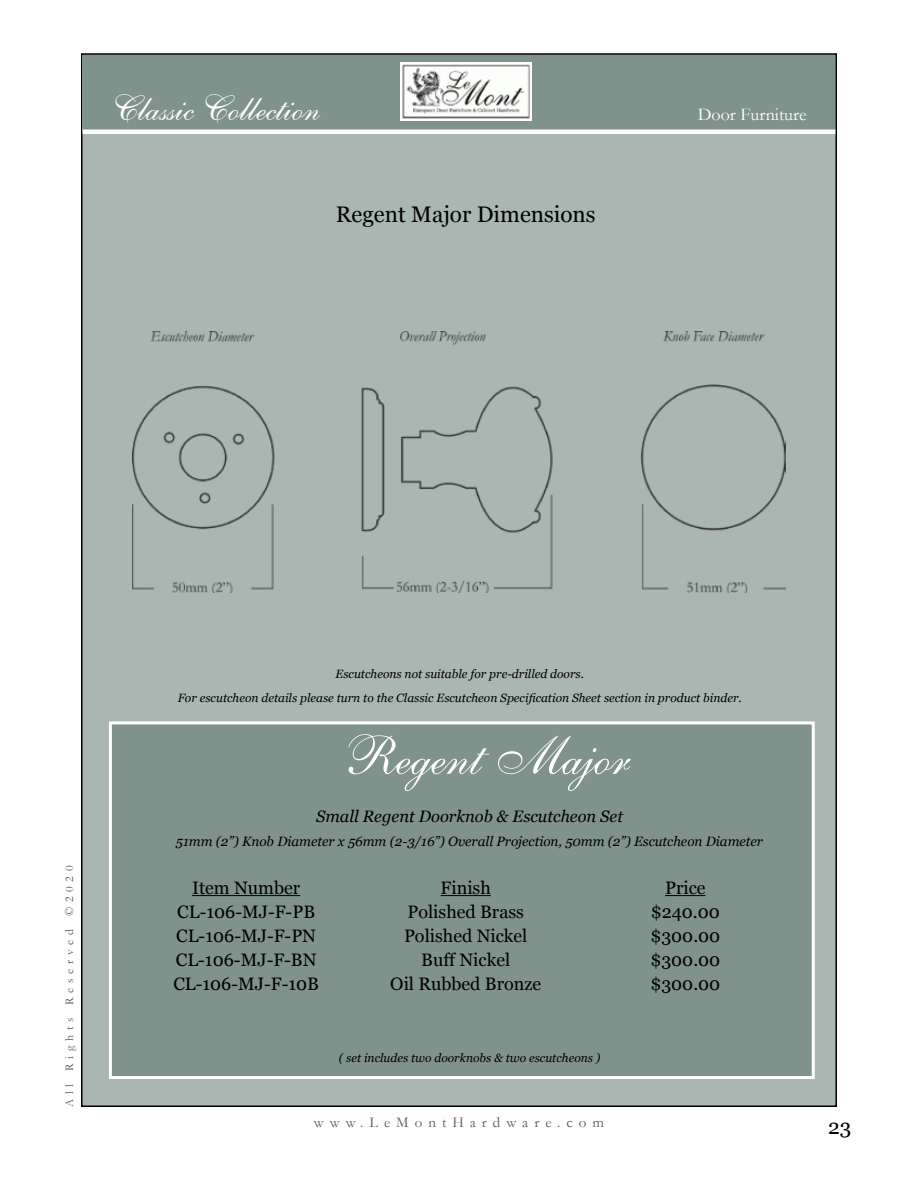
<style>
.page{position:relative;width:918px;height:1188px;background:#fff}
.page>*{position:absolute;margin:0;border:0;box-sizing:border-box;transform-origin:0 0}
.t1{font:54px "English 111 Vivace BT";color:#fff}
.t2{font:36px "English 111 Vivace BT";color:#fff}
.t3{font:22.5px "Georgia";color:#000}
.t4{font:21px "Georgia";color:#000101}
.t5{font:18px/24px "Georgia";color:#000;text-align:center}
.t6{font:18px "Garamond";color:#fff}
.t7{font:italic 16.5px "Georgia";color:#000}
.t8{font:15px "Garamond";letter-spacing:.4em;color:#58595b}
.t9{font:italic 13.5px "Georgia";color:#000}
.t10{font:italic 12px/24px "Georgia";color:#000;text-align:center}
.t11{font:12px "Garamond";letter-spacing:.4em;color:#58595b}
</style>
<div class="page">
<div style="left:82px;top:54px;width:754px;height:1052px;background:#a9b6b1"></div>
<div style="left:83px;top:55px;width:752px;height:76px;background:#7f928b"></div>
<hr style="left:83px;top:130px;width:752px;height:4px;background:#fff">
<div style="left:109px;top:721px;width:706px;height:358px;background:#7f928b;border:3px solid #fff"></div>
<img style="left:400px;top:63px;width:131px;height:57px">
<img style="left:133px;top:332px;width:652px;height:260px">
<hr style="left:192px;top:895px;width:108px;height:1px;background:#000">
<hr style="left:441px;top:895px;width:50px;height:1px;background:#000">
<hr style="left:665px;top:895px;width:41px;height:1px;background:#000">
<h2 class="t2" style="left:111px;top:86px;width:210px">Classic Collection</h2>
<h3 class="t3" style="left:336px;top:201px;width:261px">Regent Major Dimensions</h3>
<h3 class="t6" style="left:698px;top:103px;width:110px">Door Furniture</h3>
<p class="t11" style="left:61px;top:1107px;width:243px;rotate:-90deg">All Rights Reserved ©2020</p>
<p class="t10" style="left:178px;top:662px;width:566px">Escutcheons not suitable for pre-drilled doors.<br>For escutcheon details please turn to the Classic Escutcheon Specification Sheet section in product binder.</p>
<h1 class="t1" style="left:342px;top:723px;width:289px">Regent Major</h1>
<h3 class="t7" style="left:316px;top:806px;width:308px">Small Regent Doorknob &amp; Escutcheon Set</h3>
<p class="t9" style="left:176px;top:833px;width:589px">51mm (2”) Knob Diameter x 56mm (2-3/16”) Overall Projection, 50mm (2”) Escutcheon Diameter</p>
<h3 class="t5" style="left:173px;top:876px;width:147px">Item Number<br>CL-106-MJ-F-PB<br>CL-106-MJ-F-PN<br>CL-106-MJ-F-BN<br>CL-106-MJ-F-10B</h3>
<h3 class="t5" style="left:390px;top:876px;width:152px">Finish<br>Polished Brass<br>Polished Nickel<br>Buff Nickel<br>Oil Rubbed Bronze</h3>
<h3 class="t5" style="left:650px;top:876px;width:71px">Price $240.00 $300.00 $300.00 $300.00</h3>
<p class="t10" style="left:339px;top:1046px;width:263px">( set includes two doorknobs &amp; two escutcheons )</p>
<p class="t8" style="left:314px;top:1112px;width:292px">www.LeMontHardware.com</p>
<h3 class="t4" style="left:828px;top:1114px;width:25px">23</h3>
</div>
